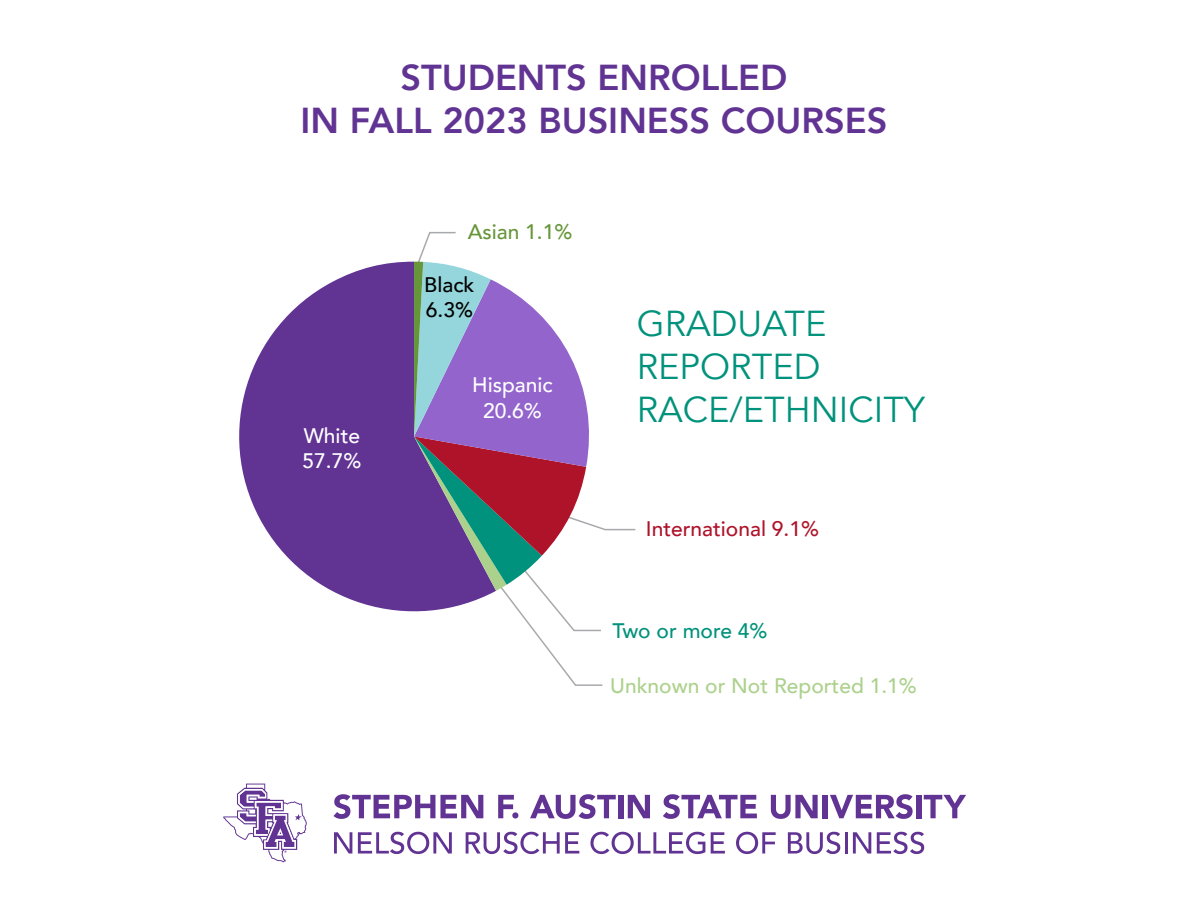
<style>
.page{position:relative;width:1188px;height:918px;background:#fff}
.page>*{position:absolute;margin:0;border:0;box-sizing:border-box;transform-origin:0 0}
.t1{font:800 36px/43.2px "Avenir";color:#613393;text-align:center}
.t2{font:36px/43.2px "Avenir";color:#00927c}
.t3{font:500 21px "Avenir";color:#acd18c}
.t4{font:500 21px/25.2px "Avenir";color:#fff}
.t5{font:500 21px "Avenir";color:#ae132a}
.t6{font:500 21px "Avenir";color:#00927c}
.t7{font:500 21px "Avenir";color:#67963a}
.t8{font:500 21px/25.2px "Avenir";color:#000}
</style>
<div class="page">
<svg style="left:334px;top:794px;width:149px;height:25px"></svg>
<svg style="left:498px;top:795px;width:20px;height:24px"></svg>
<svg style="left:530px;top:794px;width:86px;height:25px"></svg>
<div style="left:618px;top:795px;width:5px;height:23px;background:#613393"></div>
<svg style="left:628px;top:795px;width:22px;height:23px"></svg>
<svg style="left:663px;top:794px;width:94px;height:25px"></svg>
<svg style="left:771px;top:795px;width:47px;height:24px"></svg>
<div style="left:822px;top:795px;width:6px;height:23px;background:#613393"></div>
<svg style="left:830px;top:794px;width:83px;height:25px"></svg>
<div style="left:916px;top:795px;width:5px;height:23px;background:#613393"></div>
<svg style="left:924px;top:795px;width:42px;height:23px"></svg>
<svg style="left:223px;top:783px;width:84px;height:80px"></svg>
<svg style="left:334px;top:832px;width:18px;height:22px"></svg>
<svg style="left:358px;top:832px;width:94px;height:22px"></svg>
<svg style="left:466px;top:832px;width:113px;height:22px"></svg>
<svg style="left:590px;top:832px;width:115px;height:22px"></svg>
<svg style="left:711px;top:832px;width:14px;height:22px"></svg>
<svg style="left:736px;top:832px;width:40px;height:22px"></svg>
<svg style="left:788px;top:832px;width:52px;height:22px"></svg>
<hr style="left:845px;top:832px;width:2px;height:22px;background:#613393">
<svg style="left:853px;top:832px;width:18px;height:22px"></svg>
<svg style="left:877px;top:832px;width:47px;height:22px"></svg>
<svg style="left:239px;top:262px;width:175px;height:350px;fill:#613393"></svg>
<svg style="left:414px;top:231px;width:222px;height:455px"></svg>
<p class="t1" style="left:300px;top:56px;width:589px">STUDENTS ENROLLED<br>IN FALL 2023 BUSINESS COURSES</p>
<p class="t4" style="left:303px;top:422px;width:60px">White<br>57.7%</p>
<p class="t7" style="left:468px;top:213px;width:106px">Asian 1.1%</p>
<p class="t8" style="left:424px;top:271px;width:52px">Black<br>6.3%</p>
<p class="t4" style="left:472px;top:371px;width:82px;text-align:center">Hispanic<br>20.6%</p>
<p class="t2" style="left:637px;top:302px;width:289px">GRADUATE<br>REPORTED<br>RACE/ETHNICITY</p>
<p class="t5" style="left:646px;top:510px;width:175px">International 9.1%</p>
<p class="t6" style="left:613px;top:613px;width:156px">Two or more 4%</p>
<p class="t3" style="left:610px;top:667px;width:308px">Unknown or Not Reported 1.1%</p>
</div>
